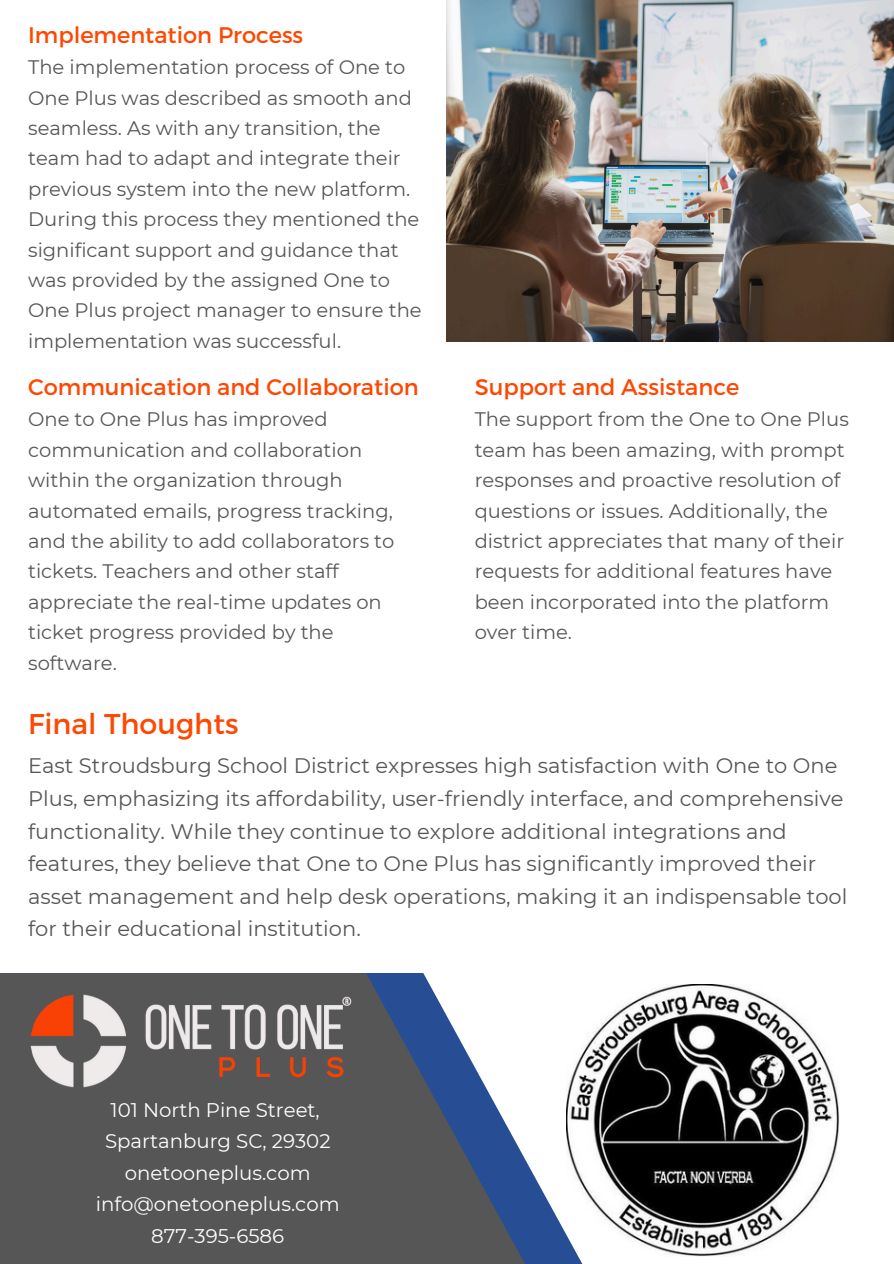
<style>
.page{position:relative;width:894px;height:1264px;background:#fff}
.page>*{position:absolute;margin:0;border:0;box-sizing:border-box;transform-origin:0 0}
.t1{font:28.5px "Montserrat";color:#fe4802}
.t2{font:22.5px "Montserrat";color:#fe4802}
.t3{font:21px/32.7px "Montserrat";color:#565656}
.t4{font:19.65px "Montserrat";color:#fff}
.t5{font:19.5px/30.3px "Montserrat";color:#565656}
</style>
<div class="page">
<img style="left:597px;top:984px;width:241px;height:272px">
<img style="left:446px;top:0;width:447px;height:341px">
<svg style="left:540px;top:1031px;width:57px;height:232px"></svg>
<svg style="left:0;top:973px;width:540px;height:290px;background:#626871"></svg>
<img style="left:0;top:980px;width:390px;height:125px">
<p class="t2" style="left:28px;top:20px;width:276px">Implementation Process</p>
<h2 class="t5" style="left:28px;top:52px;width:395px">The implementation process of One to One Plus was described as smooth and seamless. As with any transition, the team had to adapt and integrate their previous system into the new platform.<br>During this process they mentioned the significant support and guidance that was provided by the assigned One to One Plus project manager to ensure the implementation was successful.</h2>
<h2 class="t2" style="left:28px;top:372px;width:392px">Communication and Collaboration</h2>
<p class="t5" style="left:28px;top:404px;width:368px">One to One Plus has improved communication and collaboration within the organization through automated emails, progress tracking, and the ability to add collaborators to tickets. Teachers and other staff appreciate the real-time updates on ticket progress provided by the software.</p>
<p class="t2" style="left:474px;top:372px;width:266px">Support and Assistance</p>
<h1 class="t5" style="left:474px;top:404px;width:375px">The support from the One to One Plus team has been amazing, with prompt responses and proactive resolution of questions or issues. Additionally, the district appreciates that many of their requests for additional features have been incorporated into the platform over time.</h1>
<p class="t1" style="left:28px;top:705px;width:212px">Final Thoughts</p>
<p class="t3" style="left:28px;top:749px;width:820px">East Stroudsburg School District expresses high satisfaction with One to One Plus, emphasizing its affordability, user-friendly interface, and comprehensive functionality. While they continue to explore additional integrations and features, they believe that One to One Plus has significantly improved their asset management and help desk operations, making it an indispensable tool for their educational institution.</p>
<p class="t4" style="left:110px;top:1097px;width:211px">101 North Pine Street,</p>
<p class="t4" style="left:105px;top:1129px;width:227px">Spartanburg SC, 29302</p>
<p class="t4" style="left:125px;top:1160px;width:187px">onetooneplus.com</p>
<p class="t4" style="left:96px;top:1192px;width:245px">info@onetooneplus.com</p>
<p class="t4" style="left:151px;top:1223px;width:134px">877-395-6586</p>
</div>
